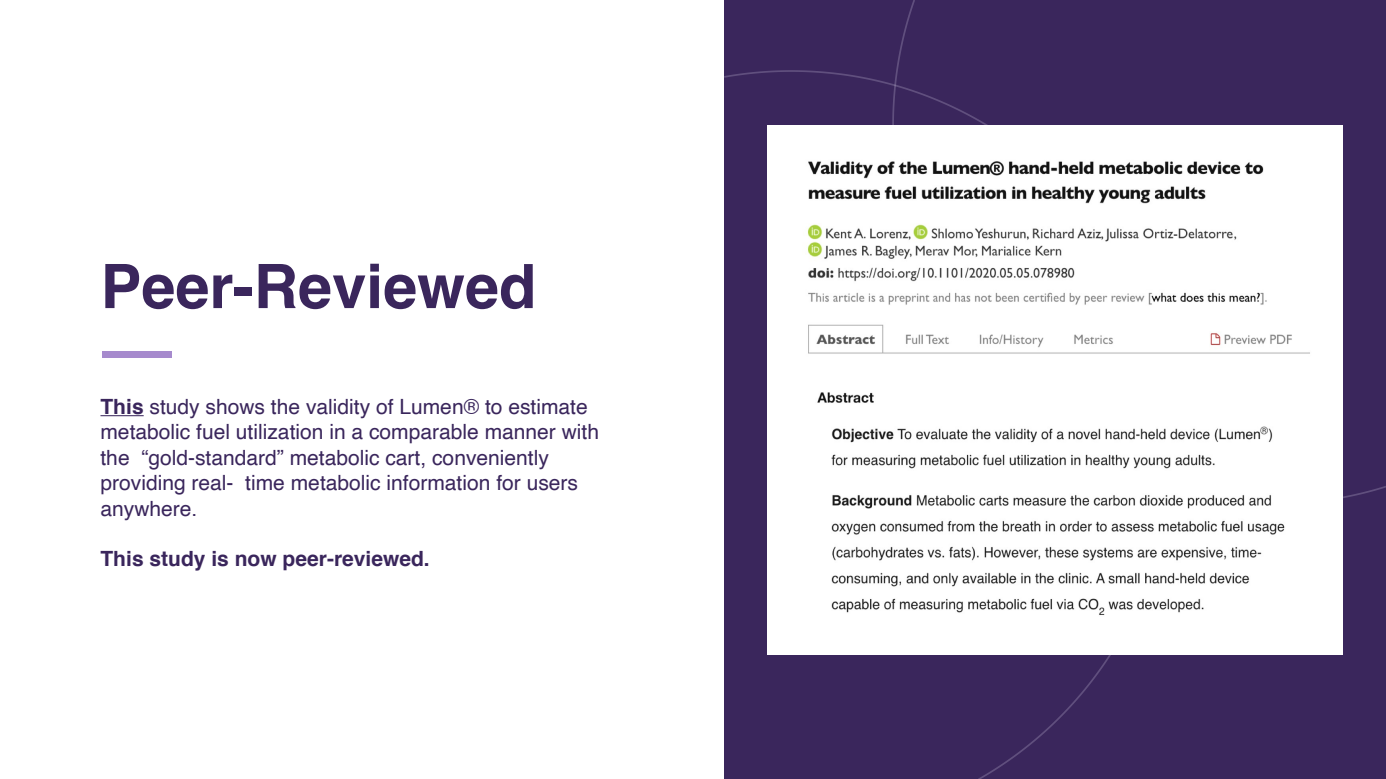
<style>
.page{position:relative;width:1386px;height:779px;background:#fff}
.page>*{position:absolute;margin:0;border:0;box-sizing:border-box;transform-origin:0 0}
.t1{font:700 61.25px "Helvetica";color:#3a265c}
.t2{font:21px/25.4px "Helvetica";color:#3a265c}
.t3{font:700 21px "Helvetica";color:#3a265c}
.s1{font-weight:700}
</style>
<div class="page">
<div style="left:102px;top:351px;width:69px;height:7px;background:#a68acd"></div>
<div style="left:724px;top:0;width:661px;height:779px;background:#3a265c"></div>
<svg style="left:1342px;top:485px;width:43px;height:21px"></svg>
<svg style="left:724px;top:69px;width:447px;height:710px"></svg>
<div style="left:767px;top:126px;width:575px;height:528px;background:#fff"></div>
<img style="left:807px;top:161px;width:503px;height:454px">
<hr style="left:100px;top:415px;width:44px;height:1px;background:#3a265c">
<h1 class="t1" style="left:100px;top:237px;width:437px">Peer-Reviewed</h1>
<p class="t2" style="left:100px;top:395px;width:500px"><span class="s1">This</span> study shows the validity of Lumen® to estimate metabolic fuel utilization in a comparable manner with the “gold-standard” metabolic cart, conveniently providing real- time metabolic information for users anywhere.</p>
<p class="t3" style="left:100px;top:542px;width:331px">This study is now peer-reviewed.</p>
</div>
